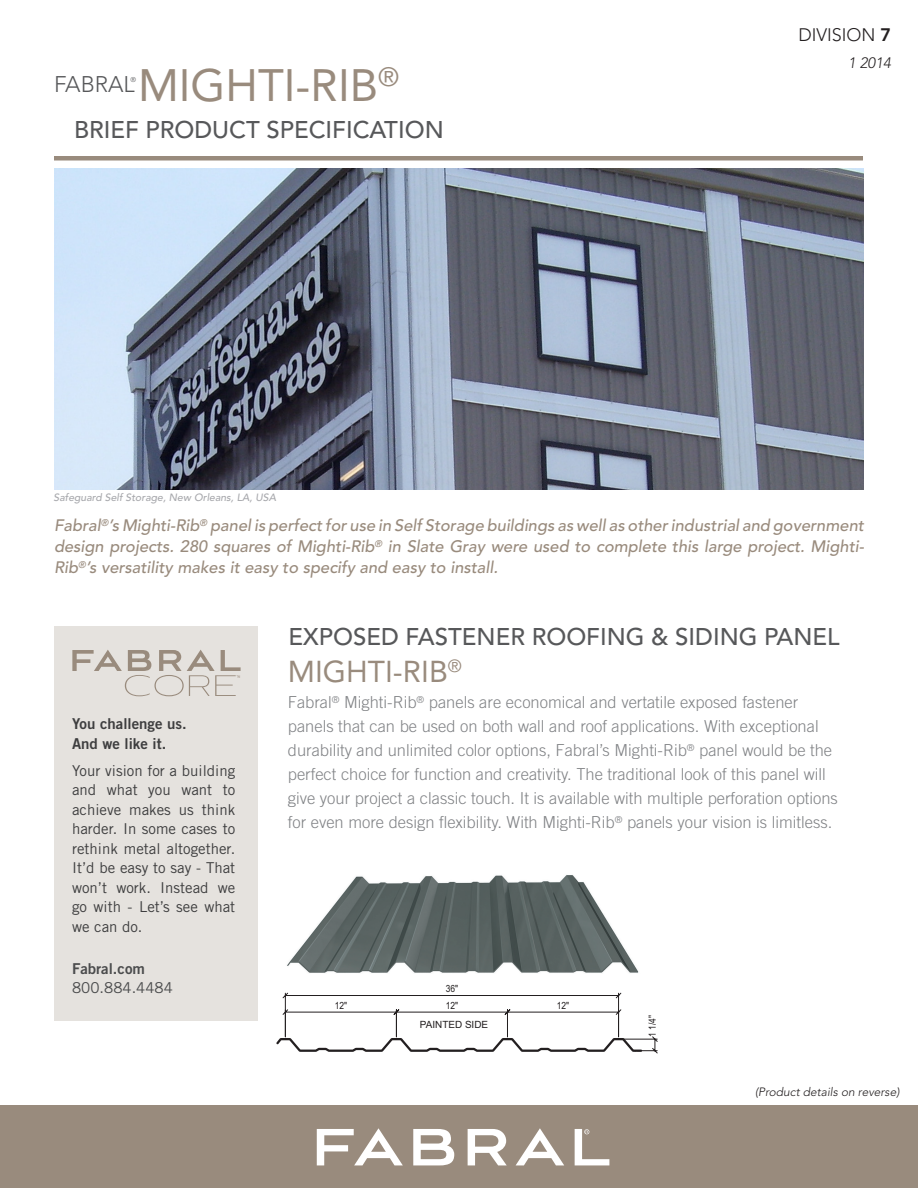
<style>
.page{position:relative;width:918px;height:1188px;background:#fff}
.page>*{position:absolute;margin:0;border:0;box-sizing:border-box;transform-origin:0 0}
.t1{font:45px "Avenir LT Std";color:#998b7d}
.t2{font:30px "Avenir LT Std";color:#998b7d}
.t3{font:26.25px "Avenir LT Std";color:#998b7d}
.t4{font:500 24px "Avenir LT Std";color:#57585a}
.t5{font:300 22.5px "Avenir LT Std";color:#57585a}
.t6{font:300 18px "Avenir LT Std";color:#231f20}
.t7{font:300 16.5px/24px "Trade Gothic LT Std";color:#808285}
.t8{font:italic 500 16.5px/21px "Avenir LT Std";color:#998b7d;text-align:justify}
.t9{font:15px/19.5px "Trade Gothic LT Std";color:#3e3e3f;text-align:justify}
.t10{font:15px "Trade Gothic LT Std Bd 2";color:#3e3e3f}
.t11{font:15px "Trade Gothic LT Std";color:#4b4c4d}
.t12{font:15px "Trade Gothic LT Std Bd 2";color:#4b4c4d}
.t13{font:italic 300 15px "Avenir LT Std";color:#231f20}
.t14{font:italic 300 12px "Avenir LT Std";color:#231f20}
.t15{font:italic 500 10.5px "Avenir LT Std";color:#a8a9ad}
.t16{font:9.9px "Arial";color:#231f20;scale:.85 1}
.t17{font:9.9px "Arial";color:#231f20}
.t18{font:300 7.05px "Avenir LT Std";color:#57585a}
.s1{font-weight:800}
</style>
<div class="page">
<img style="left:54px;top:169px;width:810px;height:321px">
<div style="left:0;top:1106px;width:918px;height:82px;background:#998b7d"></div>
<hr style="left:54px;top:156px;width:809px;height:4px;background:#998b7d">
<div style="left:54px;top:626px;width:204px;height:395px;background:#e5e2de"></div>
<img style="left:287px;top:875px;width:352px;height:97px">
<svg style="left:317px;top:1128px;width:86px;height:37px"></svg>
<svg style="left:413px;top:1129px;width:41px;height:36px"></svg>
<svg style="left:468px;top:1129px;width:39px;height:36px"></svg>
<svg style="left:516px;top:1128px;width:48px;height:37px"></svg>
<svg style="left:575px;top:1129px;width:34px;height:36px"></svg>
<svg style="left:72px;top:650px;width:169px;height:46px"></svg>
<svg style="left:276px;top:992px;width:382px;height:62px"></svg>
<hr style="left:710px;top:972px;width:1px;height:94px;background:#040503">
<hr style="left:267px;top:972px;width:402px;height:1px;background:#040503">
<hr style="left:267px;top:972px;width:1px;height:94px;background:#040503">
<hr style="left:267px;top:1187px;width:402px;height:1px;background:#040503">
<p class="t18" style="left:130px;top:75px;width:7px">®</p>
<p class="t3" style="left:378px;top:61px;width:22px">®</p>
<p class="t1" style="left:138px;top:59px;width:242px">MIGHTI-RIB</p>
<p class="t5" style="left:54px;top:71px;width:82px">FABRAL</p>
<p class="t4" style="left:74px;top:116px;width:371px">BRIEF PRODUCT SPECIFICATION</p>
<p class="t15" style="left:54px;top:491px;width:224px">Safeguard Self Storage, New Orleans, LA, USA</p>
<p class="t6" style="left:799px;top:24px;width:94px">DIVISION <span class="s1">7</span></p>
<p class="t13" style="left:848px;top:54px;width:44px">1 2014</p>
<p class="t8" style="left:54px;top:515px;width:812px">Fabral<sup>®</sup>’s Mighti-Rib<sup>®</sup> panel is perfect for use in Self Storage buildings as well as other industrial and government design projects. 280 squares of Mighti-Rib<sup>®</sup> in Slate Gray were used to complete this large project. Mighti-Rib<sup>®</sup>’s versatility makes it easy to specify and easy to install.</p>
<p class="t10" style="left:72px;top:714px;width:116px">You challenge us.</p>
<p class="t10" style="left:72px;top:734px;width:96px">And we like it.</p>
<p class="t9" style="left:72px;top:760px;width:165px">Your vision for a building and what you want to achieve makes us think harder. In some cases to rethink metal altogether.<br>It’d be easy to say - That won’t work. Instead we go with - Let’s see what we can do.</p>
<p class="t12" style="left:72px;top:959px;width:74px">Fabral.com</p>
<p class="t11" style="left:72px;top:979px;width:102px">800.884.4484</p>
<p class="t4" style="left:289px;top:623px;width:553px">EXPOSED FASTENER ROOFING &amp; SIDING PANEL</p>
<p class="t2" style="left:288px;top:654px;width:176px">MIGHTI-RIB<sup>®</sup></p>
<p class="t7" style="left:288px;top:690px;width:552px">Fabral<sup>®</sup> Mighti-Rib<sup>®</sup> panels are economical and vertatile exposed fastener panels that can be used on both wall and roof applications. With exceptional durability and unlimited color options, Fabral’s Mighti-Rib<sup>®</sup> panel would be the perfect choice for function and creativity. The traditional look of this panel will give your project a classic touch. It is available with multiple perforation options for even more design flexibility. With Mighti-Rib<sup>®</sup> panels your vision is limitless.</p>
<p class="t16" style="left:446px;top:983px;width:16px">36"</p>
<p class="t16" style="left:335px;top:1000px;width:16px">12"</p>
<p class="t16" style="left:446px;top:1000px;width:16px">12"</p>
<p class="t16" style="left:557px;top:1000px;width:16px">12"</p>
<p class="t17" style="left:420px;top:1019px;width:70px">PAINTED SIDE</p>
<p class="t16" style="left:647px;top:1037px;width:27px;rotate:-90deg">1 1/4"</p>
<p class="t14" style="left:755px;top:1085px;width:146px">(Product details on reverse)</p>
</div>
